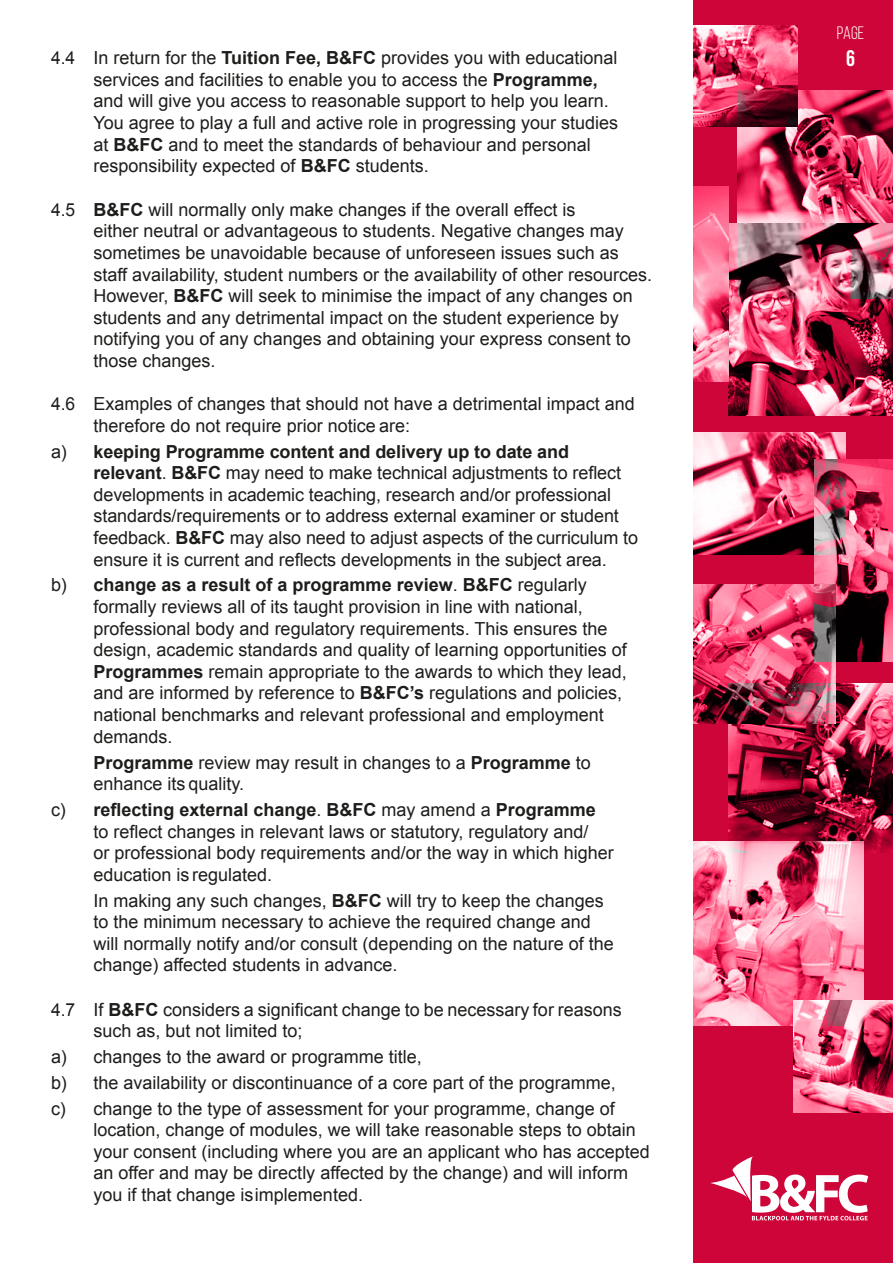
<style>
.page{position:relative;width:893px;height:1263px;background:#fff}
.page>*{position:absolute;margin:0;border:0;box-sizing:border-box;transform-origin:0 0}
.t1{font:700 22.5px "Bebas Neue";color:#fff}
.t2{font:18px/21.6px "Arial";color:#1d1d1b}
.t3{font:18px "Bebas Neue";color:#fff}
.s1{font-weight:700}
</style>
<div class="page">
<div style="left:691px;top:0;width:202px;height:1263px;background:#ce0538"></div>
<svg style="left:710px;top:1156px;width:158px;height:64px"></svg>
<img style="left:728px;top:684px;width:165px;height:168px">
<img style="left:738px;top:91px;width:155px;height:132px">
<img style="left:693px;top:841px;width:171px;height:184px">
<img style="left:693px;top:433px;width:152px;height:121px">
<img style="left:793px;top:1000px;width:100px;height:112px">
<img style="left:728px;top:223px;width:165px;height:192px">
<img style="left:814px;top:460px;width:79px;height:201px">
<img style="left:693px;top:187px;width:35px;height:194px">
<img style="left:693px;top:25px;width:104px;height:102px">
<img style="left:693px;top:584px;width:142px;height:139px">
<div style="left:0;top:0;width:693px;height:1263px;background:#fff"></div>
<p class="t3" style="left:837px;top:23px;width:29px">Page</p>
<p class="t2" style="left:51px;top:47px;width:568px">4.4 In return for the <span class="s1">Tuition Fee, B&amp;FC</span> provides you with educational</p>
<p class="t1" style="left:846px;top:46px;width:10px">6</p>
<p class="t2" style="left:94px;top:69px;width:526px">services and facilities to enable you to access the <span class="s1">Programme, </span>and will give you access to reasonable support to help you learn.<br>You agree to play a full and active role in progressing your studies at <span class="s1">B&amp;FC</span> and to meet the standards of behaviour and personal responsibility expected of <span class="s1">B&amp;FC</span> students.</p>
<p class="t2" style="left:94px;top:199px;width:560px;text-indent:-43px">4.5 <span class="s1">B&amp;FC</span> will normally only make changes if the overall effect is<br>either neutral or advantageous to students. Negative changes may sometimes be unavoidable because of unforeseen issues such as staff availability, student numbers or the availability of other resources.<br>However, <span class="s1">B&amp;FC</span> will seek to minimise the impact of any changes on students and any detrimental impact on the student experience by notifying you of any changes and obtaining your express consent to those changes.</p>
<p class="t2" style="left:94px;top:393px;width:543px;text-indent:-43px">4.6 Examples of changes that should not have a detrimental impact and therefore do not require prior notice are:</p>
<p class="t2" style="left:94px;top:441px;width:546px;text-indent:-43px">a) <span class="s1">keeping Programme content and delivery up to date and relevant</span>. <span class="s1">B&amp;FC</span> may need to make technical adjustments to reflect developments in academic teaching, research and/or professional standards/requirements or to address external examiner or student feedback. <span class="s1">B&amp;FC</span> may also need to adjust aspects of the curriculum to ensure it is current and reflects developments in the subject area.</p>
<p class="t2" style="left:94px;top:574px;width:535px;text-indent:-43px">b) <span class="s1">change as a result of a programme review</span>. <span class="s1">B&amp;FC</span> regularly formally reviews all of its taught provision in line with national, professional body and regulatory requirements. This ensures the design, academic standards and quality of learning opportunities of <span class="s1">Programmes</span> remain appropriate to the awards to which they lead, and are informed by reference to <span class="s1">B&amp;FC’s</span> regulations and policies, national benchmarks and relevant professional and employment demands.</p>
<p class="t2" style="left:94px;top:752px;width:499px"><span class="s1">Programme</span> review may result in changes to a <span class="s1">Programme</span> to enhance its quality.</p>
<p class="t2" style="left:94px;top:799px;width:522px;text-indent:-43px">c) <span class="s1">reflecting external change</span>. <span class="s1">B&amp;FC</span> may amend a <span class="s1">Programme </span>to reflect changes in relevant laws or statutory, regulatory and/<br>or professional body requirements and/or the way in which higher education is regulated.</p>
<p class="t2" style="left:94px;top:890px;width:522px">In making any such changes, <span class="s1">B&amp;FC</span> will try to keep the changes to the minimum necessary to achieve the required change and will normally notify and/or consult (depending on the nature of the change) affected students in advance.</p>
<p class="t2" style="left:94px;top:998px;width:530px;text-indent:-43px">4.7 If <span class="s1">B&amp;FC</span> considers a significant change to be necessary for reasons such as, but not limited to;</p>
<p class="t2" style="left:51px;top:1044px;width:566px;line-height:25.8px">a) changes to the award or programme title,<br>b) the availability or discontinuance of a core part of the programme, c) change to the type of assessment for your programme, change of</p>
<p class="t2" style="left:94px;top:1119px;width:558px">location, change of modules, we will take reasonable steps to obtain your consent (including where you are an applicant who has accepted an offer and may be directly affected by the change) and will inform you if that change is implemented.</p>
</div>
